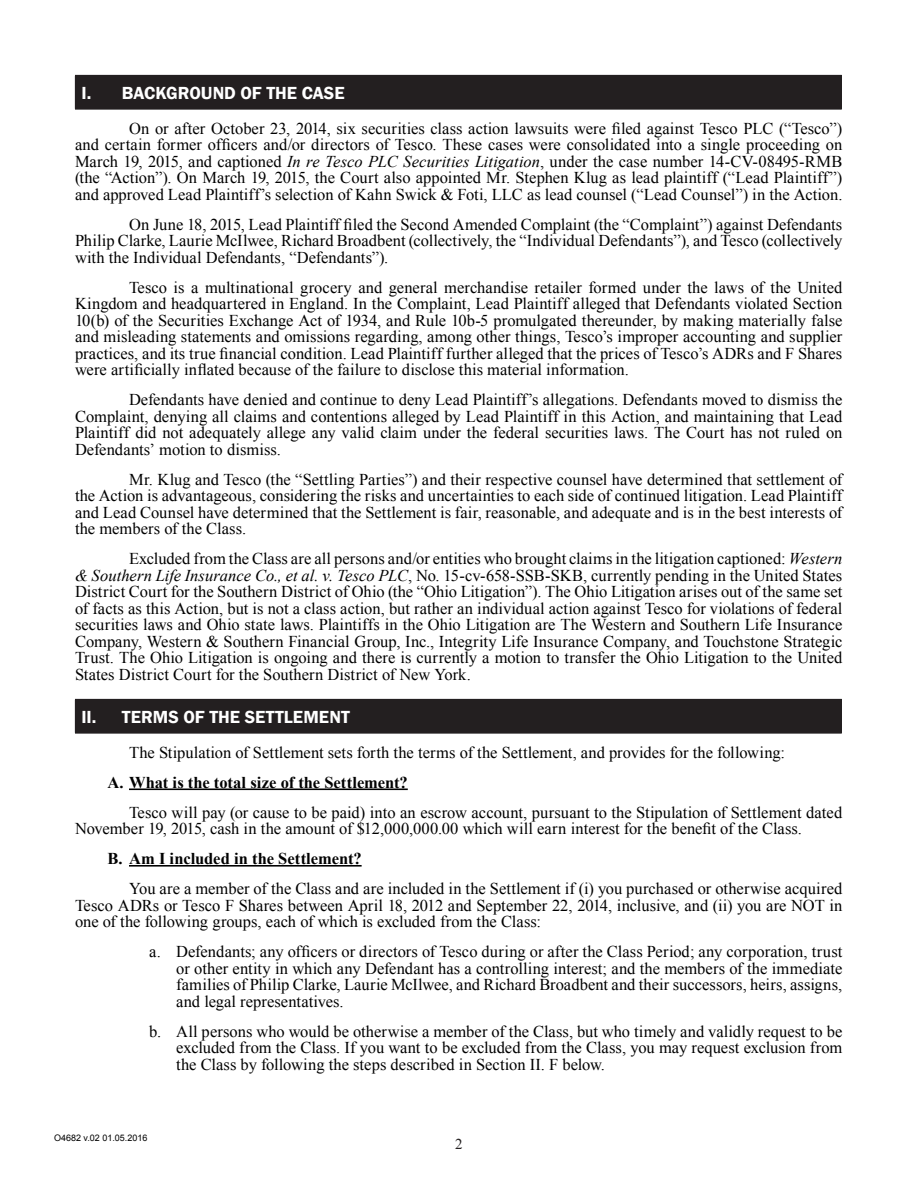
<style>
.page{position:relative;width:918px;height:1188px;background:#fff}
.page>*{position:absolute;margin:0;border:0;box-sizing:border-box;transform-origin:0 0}
.t1{font:600 18px "Franklin Gothic";color:#fff}
.Indent_1{font:16.5px/16.5px "Times New Roman";color:#000;text-align:justify}
.Indent_2{font:16.5px/16.5px "Times New Roman";color:#000;text-align:justify}
.Indent_0_5{font:700 16.5px "Times New Roman";color:#000}
.t2{font:15px "Times New Roman";color:#231f20}
.t3{font:9px "Arial";color:#000}
.s1{font-style:italic}
</style>
<div class="page">
<hr style="left:129px;top:789px;width:279px;height:1px;background:#000">
<hr style="left:129px;top:865px;width:233px;height:2px;background:#000">
<div style="left:75px;top:75px;width:766px;height:34px;background:#231f20"></div>
<hr style="left:75px;top:75px;width:767px;height:1px;background:#231f20">
<hr style="left:841px;top:76px;width:1px;height:33px;background:#231f20">
<hr style="left:75px;top:109px;width:767px;height:1px;background:#231f20">
<div style="left:75px;top:699px;width:766px;height:34px;background:#231f20"></div>
<hr style="left:75px;top:699px;width:767px;height:1px;background:#231f20">
<hr style="left:841px;top:700px;width:1px;height:33px;background:#231f20">
<hr style="left:75px;top:733px;width:767px;height:1px;background:#231f20">
<p class="t1" style="left:81px;top:81px;width:265px">I. BACKGROUND OF THE CASE</p>
<p class="Indent_1" style="left:75px;top:119px;width:769px;text-indent:54px">On or after October 23, 2014, six securities class action lawsuits were filed against Tesco PLC (“Tesco”) and certain former officers and/or directors of Tesco. These cases were consolidated into a single proceeding on March 19, 2015, and captioned <span class="s1">In re Tesco PLC Securities Litigation</span>, under the case number 14-CV-08495-RMB (the “Action”). On March 19, 2015, the Court also appointed Mr. Stephen Klug as lead plaintiff (“Lead Plaintiff”) and approved Lead Plaintiff’s selection of Kahn Swick &amp; Foti, LLC as lead counsel (“Lead Counsel”) in the Action.</p>
<p class="Indent_1" style="left:75px;top:215px;width:769px;text-indent:54px">On June 18, 2015, Lead Plaintiff filed the Second Amended Complaint (the “Complaint”) against Defendants Philip Clarke, Laurie McIlwee, Richard Broadbent (collectively, the “Individual Defendants”), and Tesco (collectively with the Individual Defendants, “Defendants”).</p>
<p class="Indent_1" style="left:75px;top:278px;width:769px;text-indent:54px">Tesco is a multinational grocery and general merchandise retailer formed under the laws of the United Kingdom and headquartered in England. In the Complaint, Lead Plaintiff alleged that Defendants violated Section 10(b) of the Securities Exchange Act of 1934, and Rule 10b-5 promulgated thereunder, by making materially false and misleading statements and omissions regarding, among other things, Tesco’s improper accounting and supplier practices, and its true financial condition. Lead Plaintiff further alleged that the prices of Tesco’s ADRs and F Shares were artificially inflated because of the failure to disclose this material information.</p>
<p class="Indent_1" style="left:75px;top:391px;width:769px;text-indent:54px">Defendants have denied and continue to deny Lead Plaintiff’s allegations. Defendants moved to dismiss the Complaint, denying all claims and contentions alleged by Lead Plaintiff in this Action, and maintaining that Lead Plaintiff did not adequately allege any valid claim under the federal securities laws. The Court has not ruled on Defendants’ motion to dismiss.</p>
<p class="Indent_1" style="left:75px;top:470px;width:769px;text-indent:54px">Mr. Klug and Tesco (the “Settling Parties”) and their respective counsel have determined that settlement of the Action is advantageous, considering the risks and uncertainties to each side of continued litigation. Lead Plaintiff and Lead Counsel have determined that the Settlement is fair, reasonable, and adequate and is in the best interests of the members of the Class.</p>
<p class="Indent_1" style="left:75px;top:550px;width:769px;text-indent:54px">Excluded from the Class are all persons and/or entities who brought claims in the litigation captioned: <span class="s1">Western &amp; Southern Life Insurance Co., et al. v. Tesco PLC</span>, No. 15-cv-658-SSB-SKB, currently pending in the United States District Court for the Southern District of Ohio (the “Ohio Litigation”). The Ohio Litigation arises out of the same set of facts as this Action, but is not a class action, but rather an individual action against Tesco for violations of federal securities laws and Ohio state laws. Plaintiffs in the Ohio Litigation are The Western and Southern Life Insurance Company, Western &amp; Southern Financial Group, Inc., Integrity Life Insurance Company, and Touchstone Strategic Trust. The Ohio Litigation is ongoing and there is currently a motion to transfer the Ohio Litigation to the United States District Court for the Southern District of New York.</p>
<p class="t1" style="left:81px;top:705px;width:270px">II. TERMS OF THE SETTLEMENT</p>
<p class="Indent_1" style="left:129px;top:743px;width:658px">The Stipulation of Settlement sets forth the terms of the Settlement, and provides for the following:</p>
<p class="Indent_0_5" style="left:107px;top:771px;width:302px">A. What is the total size of the Settlement?</p>
<p class="Indent_1" style="left:75px;top:803px;width:769px;text-indent:54px">Tesco will pay (or cause to be paid) into an escrow account, pursuant to the Stipulation of Settlement dated<br>November 19, 2015, cash in the amount of $12,000,000.00 which will earn interest for the benefit of the Class.</p>
<p class="Indent_0_5" style="left:107px;top:847px;width:256px">B. Am I included in the Settlement?</p>
<p class="Indent_1" style="left:75px;top:880px;width:769px;text-indent:54px">You are a member of the Class and are included in the Settlement if (i) you purchased or otherwise acquired Tesco ADRs or Tesco F Shares between April 18, 2012 and September 22, 2014, inclusive, and (ii) you are NOT in one of the following groups, each of which is excluded from the Class:</p>
<p class="Indent_2" style="left:176px;top:943px;width:668px;text-indent:-27px">a. Defendants; any officers or directors of Tesco during or after the Class Period; any corporation, trust or other entity in which any Defendant has a controlling interest; and the members of the immediate families of Philip Clarke, Laurie McIlwee, and Richard Broadbent and their successors, heirs, assigns, and legal representatives.</p>
<p class="Indent_2" style="left:176px;top:1022px;width:668px;text-indent:-27px">b. All persons who would be otherwise a member of the Class, but who timely and validly request to be excluded from the Class. If you want to be excluded from the Class, you may request exclusion from the Class by following the steps described in Section II. F below.</p>
<p class="t3" style="left:54px;top:1131px;width:95px">O4682 v.02 01.05.2016</p>
<p class="t2" style="left:455px;top:1134px;width:9px">2</p>
</div>
